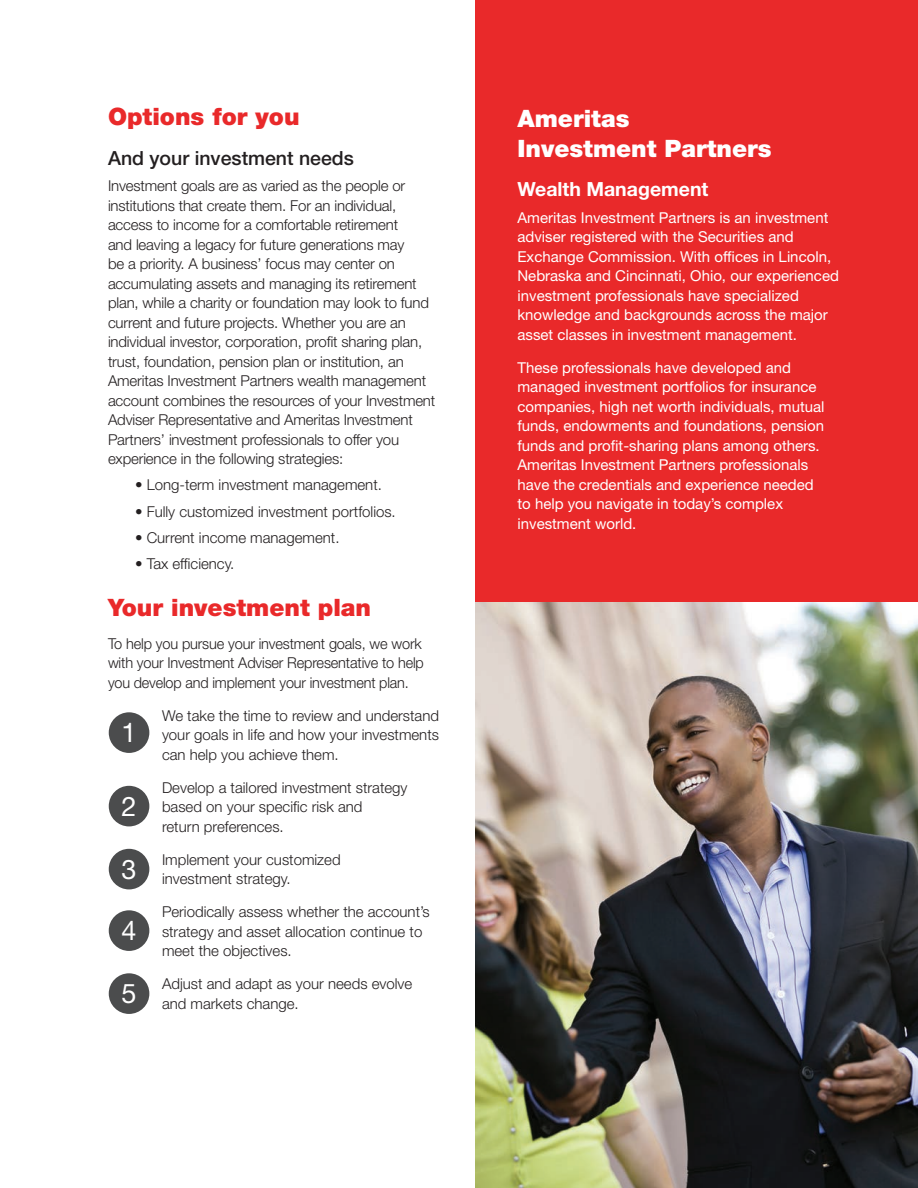
<style>
.page{position:relative;width:918px;height:1188px;background:#fff}
.page>*{position:absolute;margin:0;border:0;box-sizing:border-box;transform-origin:0 0}
.t1{font:27px "Helvetica Neue LT Std";color:#fff}
.t2{font:900 24px "Helvetica Neue LT Std";color:#e9292a}
.t3{font:900 24px/30px "Helvetica Neue LT Std";color:#fff}
.t4{font:500 19.5px "Helvetica Neue LT Std";color:#231f20}
.t5{font:700 19.5px "Helvetica Neue LT Std";color:#fff}
.t6{font:300 15px/19.5px "Helvetica Neue LT Std";letter-spacing:-.01em;color:#231f20}
.t7{font:15px/19.5px "Helvetica Neue LT Std";color:#fff}
</style>
<div class="page">
<div style="left:476px;top:0;width:442px;height:603px;background:#e9292a"></div>
<div style="left:109px;top:712px;width:40px;height:41px;background:#4b4c4d;border-radius:50%"></div>
<div style="left:109px;top:786px;width:40px;height:40px;background:#4b4c4d;border-radius:50%"></div>
<div style="left:109px;top:849px;width:40px;height:40px;background:#4b4c4d;border-radius:50%"></div>
<div style="left:109px;top:910px;width:40px;height:41px;background:#4b4c4d;border-radius:50%"></div>
<div style="left:109px;top:973px;width:40px;height:41px;background:#4b4c4d;border-radius:50%"></div>
<img style="left:476px;top:603px;width:442px;height:585px">
<p class="t2" style="left:108px;top:102px;width:193px">Options for you</p>
<p class="t4" style="left:108px;top:146px;width:247px">And your investment needs</p>
<p class="t6" style="left:108px;top:176px;width:329px">Investment goals are as varied as the people or institutions that create them. For an individual, access to income for a comfortable retirement<br>and leaving a legacy for future generations may<br>be a priority. A business’ focus may center on accumulating assets and managing its retirement plan, while a charity or foundation may look to fund current and future projects. Whether you are an individual investor, corporation, profit sharing plan, trust, foundation, pension plan or institution, an Ameritas Investment Partners wealth management account combines the resources of your Investment Adviser Representative and Ameritas Investment Partners’ investment professionals to offer you experience in the following strategies:</p>
<p class="t6" style="left:135px;top:475px;width:248px">• Long-term investment management.</p>
<p class="t6" style="left:135px;top:501px;width:262px">• Fully customized investment portfolios.</p>
<p class="t6" style="left:135px;top:527px;width:206px">• Current income management.</p>
<p class="t6" style="left:135px;top:554px;width:101px">• Tax efficiency.</p>
<p class="t2" style="left:108px;top:593px;width:265px">Your investment plan</p>
<p class="t6" style="left:108px;top:633px;width:317px">To help you pursue your investment goals, we work with your Investment Adviser Representative to help you develop and implement your investment plan.</p>
<p class="t6" style="left:162px;top:705px;width:279px;text-align:justify">We take the time to review and understand your goals in life and how your investments can help you achieve them.</p>
<p class="t6" style="left:162px;top:777px;width:247px">Develop a tailored investment strategy</p>
<p class="t6" style="left:162px;top:797px;width:202px">based on your specific risk and return preferences.</p>
<p class="t6" style="left:162px;top:849px;width:180px">Implement your customized investment strategy.</p>
<p class="t6" style="left:162px;top:902px;width:269px">Periodically assess whether the account’s strategy and asset allocation continue to meet the objectives.</p>
<p class="t6" style="left:162px;top:974px;width:252px">Adjust and adapt as your needs evolve and markets change.</p>
<p class="t1" style="left:122px;top:717px;width:17px">1</p>
<p class="t1" style="left:122px;top:790px;width:17px">2</p>
<p class="t1" style="left:122px;top:853px;width:17px">3</p>
<p class="t1" style="left:122px;top:915px;width:17px">4</p>
<p class="t1" style="left:122px;top:978px;width:17px">5</p>
<p class="t3" style="left:518px;top:103px;width:256px">Ameritas<br>Investment Partners</p>
<p class="t5" style="left:518px;top:177px;width:192px">Wealth Management</p>
<p class="t7" style="left:518px;top:207px;width:323px">Ameritas Investment Partners is an investment adviser registered with the Securities and Exchange Commission. With offices in Lincoln, Nebraska and Cincinnati, Ohio, our experienced investment professionals have specialized knowledge and backgrounds across the major asset classes in investment management.</p>
<p class="t7" style="left:518px;top:357px;width:309px">These professionals have developed and managed investment portfolios for insurance companies, high net worth individuals, mutual funds, endowments and foundations, pension funds and profit-sharing plans among others.<br>Ameritas Investment Partners professionals have the credentials and experience needed to help you navigate in today’s complex investment world.</p>
</div>
